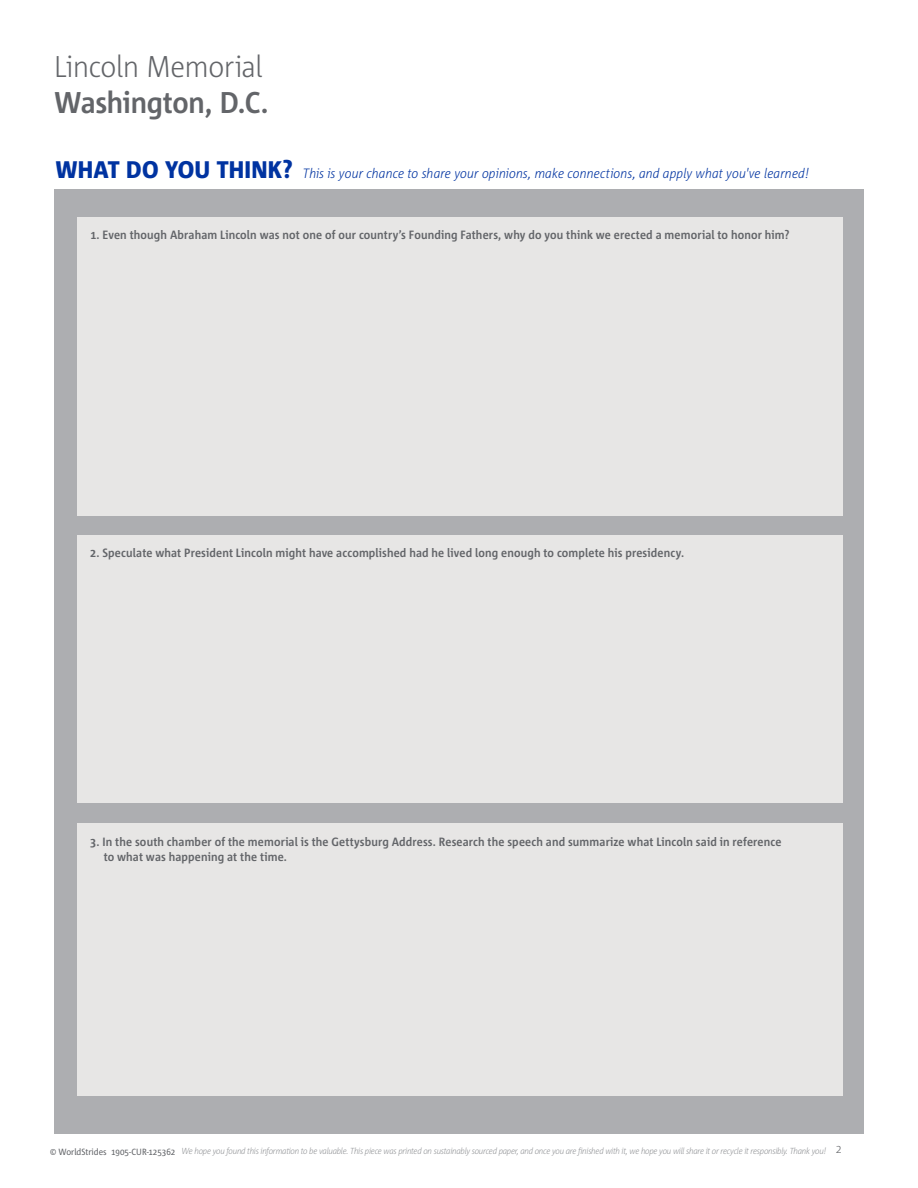
<style>
.page{position:relative;width:918px;height:1188px;background:#fff}
.page>*{position:absolute;margin:0;border:0;box-sizing:border-box;transform-origin:0 0}
.t1{font:300 30px "Corpid C1 s S Cd";letter-spacing:-.01em;color:#636569}
.t2{font:700 30px "Corpid C1 s S Cd";letter-spacing:-.01em;color:#636569}
.t3{font:italic 300 13.5px "Corpid C1 s S Cd";letter-spacing:.005em;color:#0033a1}
.t4{font:700 12px/15px "Corpid C1 s S Cd";letter-spacing:.01em;color:#636569}
.t5{font:300 12px "Corpid C1 s S Cd";color:#636569}
.t6{font:9px "Corpid C1 s S Cd";color:#636569}
.t7{font:italic 300 8.7px "Corpid C1 s S Cd";letter-spacing:-.03em;color:#939598}
.s1{font-weight:800;font-style:normal;font-size:24px}
</style>
<div class="page">
<div style="left:54px;top:189px;width:810px;height:945px;background:#adaeb1"></div>
<div style="left:77px;top:824px;width:765px;height:272px;background:#e7e6e5"></div>
<div style="left:77px;top:217px;width:766px;height:298px;background:#e7e6e5"></div>
<div style="left:77px;top:535px;width:765px;height:267px;background:#e7e6e5"></div>
<h1 class="t1" style="left:54px;top:48px;width:210px">Lincoln Memorial</h1>
<h1 class="t2" style="left:54px;top:84px;width:216px">Washington, D.C.</h1>
<p class="t3" style="left:56px;top:164px;width:755px"><span class="s1">WHAT DO YOU THINK?</span> This is your chance to share your opinions, make connections, and apply what you've learned!</p>
<p class="t4" style="left:90px;top:227px;width:701px">1. Even though Abraham Lincoln was not one of our country’s Founding Fathers, why do you think we erected a memorial to honor him?</p>
<p class="t4" style="left:90px;top:545px;width:595px">2. Speculate what President Lincoln might have accomplished had he lived long enough to complete his presidency.</p>
<p class="t4" style="left:104px;top:834px;width:679px;text-indent:-14px">3. In the south chamber of the memorial is the Gettysburg Address. Research the speech and summarize what Lincoln said in reference to what was happening at the time.</p>
<p class="t6" style="left:50px;top:1146px;width:127px">© WorldStrides 1905-CUR-125362</p>
<p class="t5" style="left:836px;top:1141px;width:7px">2</p>
<p class="t7" style="left:182px;top:1146px;width:646px">We hope you found this information to be valuable. This piece was printed on sustainably sourced paper, and once you are finished with it, we hope you will share it or recycle it responsibly. Thank you!</p>
</div>
